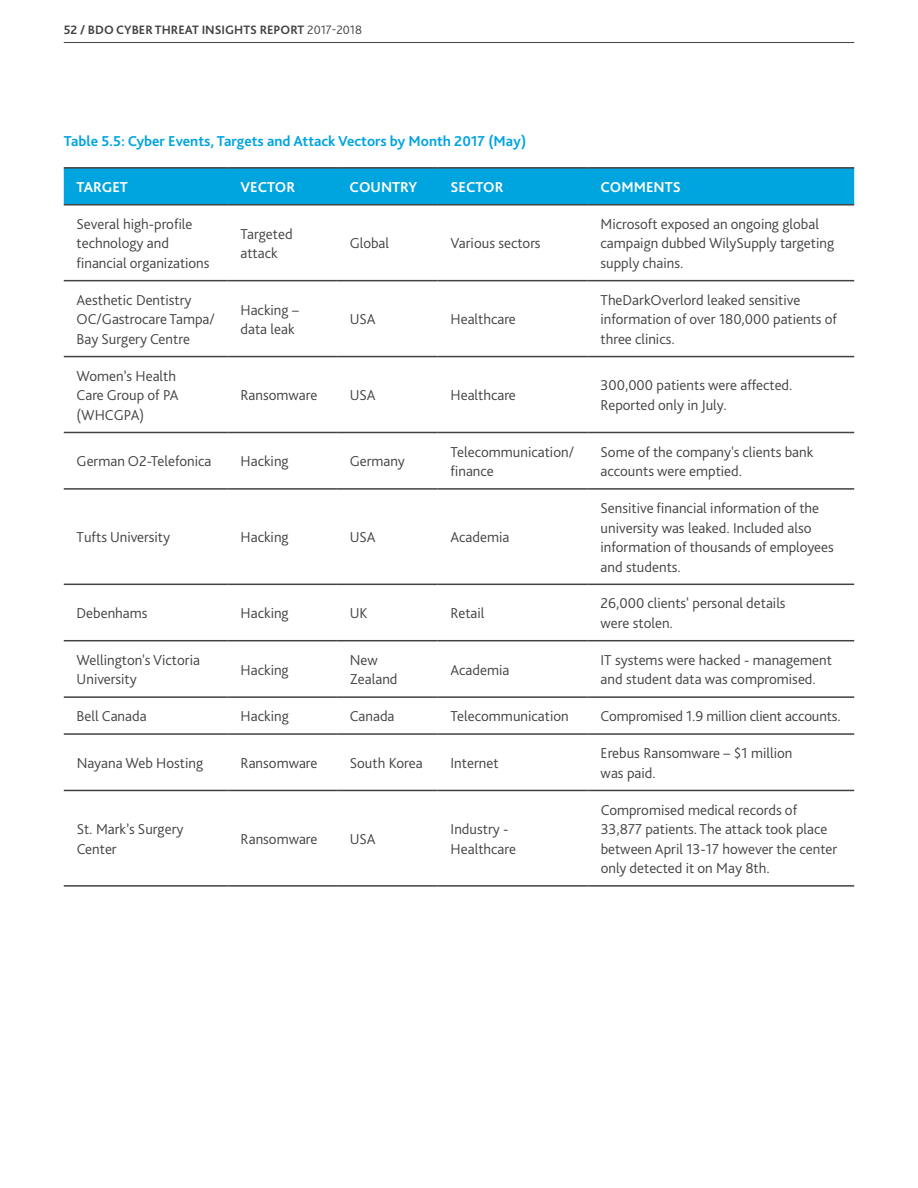
<style>
.page{position:relative;width:918px;height:1188px;background:#fff}
.page>*{position:absolute;margin:0;border:0;box-sizing:border-box;transform-origin:0 0}
.t1{font:300 15px/19.5px "Bliss Pro";color:#424241}
.t2{font:700 15px "Bliss Pro";color:#00a4df}
.t3{font:700 15px "Bliss Pro";color:#fff}
.t4{font:700 12.75px "Bliss Pro";color:#424241}
.s1{font-weight:300}
</style>
<div class="page">
<div style="left:64px;top:169px;width:790px;height:35px;background:#00a4df"></div>
<svg style="left:64px;top:279px;width:790px;height:513px"></svg>
<hr style="left:64px;top:167px;width:164px;height:2px;background:#424241">
<hr style="left:228px;top:167px;width:109px;height:2px;background:#424241">
<hr style="left:337px;top:167px;width:101px;height:2px;background:#424241">
<hr style="left:438px;top:167px;width:150px;height:2px;background:#424241">
<hr style="left:588px;top:167px;width:266px;height:2px;background:#424241">
<hr style="left:64px;top:204px;width:164px;height:2px;background:#424241">
<hr style="left:228px;top:204px;width:109px;height:2px;background:#424241">
<hr style="left:337px;top:204px;width:101px;height:2px;background:#424241">
<hr style="left:438px;top:204px;width:150px;height:2px;background:#424241">
<hr style="left:588px;top:204px;width:266px;height:2px;background:#424241">
<hr style="left:64px;top:280px;width:164px;height:1px;background:#424241">
<hr style="left:228px;top:280px;width:109px;height:1px;background:#424241">
<hr style="left:337px;top:280px;width:101px;height:1px;background:#424241">
<hr style="left:438px;top:280px;width:150px;height:1px;background:#424241">
<hr style="left:588px;top:280px;width:266px;height:1px;background:#424241">
<hr style="left:64px;top:356px;width:164px;height:1px;background:#424241">
<hr style="left:228px;top:356px;width:109px;height:1px;background:#424241">
<hr style="left:337px;top:356px;width:101px;height:1px;background:#424241">
<hr style="left:438px;top:356px;width:150px;height:1px;background:#424241">
<hr style="left:588px;top:356px;width:266px;height:1px;background:#424241">
<hr style="left:64px;top:432px;width:164px;height:1px;background:#424241">
<hr style="left:228px;top:432px;width:109px;height:1px;background:#424241">
<hr style="left:337px;top:432px;width:101px;height:1px;background:#424241">
<hr style="left:438px;top:432px;width:150px;height:1px;background:#424241">
<hr style="left:588px;top:432px;width:266px;height:1px;background:#424241">
<hr style="left:64px;top:488px;width:164px;height:2px;background:#424241">
<hr style="left:228px;top:488px;width:109px;height:2px;background:#424241">
<hr style="left:337px;top:488px;width:101px;height:2px;background:#424241">
<hr style="left:438px;top:488px;width:150px;height:2px;background:#424241">
<hr style="left:588px;top:488px;width:266px;height:2px;background:#424241">
<hr style="left:64px;top:584px;width:164px;height:1px;background:#424241">
<hr style="left:228px;top:584px;width:109px;height:1px;background:#424241">
<hr style="left:337px;top:584px;width:101px;height:1px;background:#424241">
<hr style="left:438px;top:584px;width:150px;height:1px;background:#424241">
<hr style="left:588px;top:584px;width:266px;height:1px;background:#424241">
<hr style="left:64px;top:640px;width:164px;height:1px;background:#424241">
<hr style="left:228px;top:640px;width:109px;height:1px;background:#424241">
<hr style="left:337px;top:640px;width:101px;height:1px;background:#424241">
<hr style="left:438px;top:640px;width:150px;height:1px;background:#424241">
<hr style="left:588px;top:640px;width:266px;height:1px;background:#424241">
<hr style="left:64px;top:696px;width:164px;height:2px;background:#424241">
<hr style="left:228px;top:696px;width:109px;height:2px;background:#424241">
<hr style="left:337px;top:696px;width:101px;height:2px;background:#424241">
<hr style="left:438px;top:696px;width:150px;height:2px;background:#424241">
<hr style="left:588px;top:696px;width:266px;height:2px;background:#424241">
<hr style="left:64px;top:733px;width:164px;height:2px;background:#424241">
<hr style="left:228px;top:733px;width:109px;height:2px;background:#424241">
<hr style="left:337px;top:733px;width:101px;height:2px;background:#424241">
<hr style="left:438px;top:733px;width:150px;height:2px;background:#424241">
<hr style="left:588px;top:733px;width:266px;height:2px;background:#424241">
<hr style="left:64px;top:790px;width:164px;height:1px;background:#424241">
<hr style="left:228px;top:790px;width:109px;height:1px;background:#424241">
<hr style="left:337px;top:790px;width:101px;height:1px;background:#424241">
<hr style="left:438px;top:790px;width:150px;height:1px;background:#424241">
<hr style="left:588px;top:790px;width:266px;height:1px;background:#424241">
<hr style="left:64px;top:885px;width:164px;height:2px;background:#424241">
<hr style="left:228px;top:885px;width:109px;height:2px;background:#424241">
<hr style="left:337px;top:885px;width:101px;height:2px;background:#424241">
<hr style="left:438px;top:885px;width:150px;height:2px;background:#424241">
<hr style="left:588px;top:885px;width:266px;height:2px;background:#424241">
<hr style="left:64px;top:42px;width:790px;height:1px;background:#424241">
<p class="t4" style="left:64px;top:22px;width:300px">52 / BDO CYBER THREAT INSIGHTS REPORT <span class="s1">2017-2018</span></p>
<p class="t2" style="left:64px;top:132px;width:464px">Table 5.5: Cyber Events, Targets and Attack Vectors by Month 2017 (May)</p>
<p class="t3" style="left:77px;top:178px;width:53px">TARGET</p>
<p class="t3" style="left:241px;top:178px;width:56px">VECTOR</p>
<p class="t3" style="left:350px;top:178px;width:69px">COUNTRY</p>
<p class="t3" style="left:451px;top:178px;width:55px">SECTOR</p>
<p class="t3" style="left:601px;top:178px;width:82px">COMMENTS</p>
<p class="t1" style="left:77px;top:214px;width:135px">Several high-profile technology and financial organizations</p>
<p class="t1" style="left:241px;top:224px;width:54px">Targeted attack</p>
<p class="t1" style="left:350px;top:233px;width:41px">Global</p>
<p class="t1" style="left:451px;top:233px;width:92px">Various sectors</p>
<p class="t1" style="left:601px;top:214px;width:235px">Microsoft exposed an ongoing global campaign dubbed WilySupply targeting supply chains.</p>
<p class="t1" style="left:77px;top:290px;width:140px">Aesthetic Dentistry<br>OC/Gastrocare Tampa/<br>Bay Surgery Centre</p>
<p class="t1" style="left:241px;top:299px;width:60px">Hacking – data leak</p>
<p class="t1" style="left:350px;top:309px;width:27px">USA</p>
<p class="t1" style="left:451px;top:309px;width:67px">Healthcare</p>
<p class="t1" style="left:601px;top:290px;width:238px">TheDarkOverlord leaked sensitive information of over 180,000 patients of three clinics.</p>
<p class="t1" style="left:77px;top:366px;width:104px">Women’s Health<br>Care Group of PA (WHCGPA)</p>
<p class="t1" style="left:241px;top:385px;width:78px">Ransomware</p>
<p class="t1" style="left:350px;top:385px;width:27px">USA</p>
<p class="t1" style="left:451px;top:385px;width:67px">Healthcare</p>
<p class="t1" style="left:601px;top:375px;width:194px">300,000 patients were affected.<br>Reported only in July.</p>
<p class="t1" style="left:77px;top:451px;width:136px">German O2-Telefonica</p>
<p class="t1" style="left:241px;top:451px;width:50px">Hacking</p>
<p class="t1" style="left:350px;top:451px;width:57px">Germany</p>
<p class="t1" style="left:451px;top:442px;width:125px">Telecommunication/ finance</p>
<p class="t1" style="left:601px;top:442px;width:214px">Some of the company's clients bank accounts were emptied.</p>
<p class="t1" style="left:77px;top:527px;width:95px">Tufts University</p>
<p class="t1" style="left:241px;top:527px;width:50px">Hacking</p>
<p class="t1" style="left:350px;top:527px;width:27px">USA</p>
<p class="t1" style="left:451px;top:527px;width:60px">Academia</p>
<p class="t1" style="left:601px;top:498px;width:235px">Sensitive financial information of the university was leaked. Included also information of thousands of employees and students.</p>
<p class="t1" style="left:77px;top:603px;width:72px">Debenhams</p>
<p class="t1" style="left:241px;top:603px;width:50px">Hacking</p>
<p class="t1" style="left:350px;top:603px;width:19px">UK</p>
<p class="t1" style="left:451px;top:603px;width:35px">Retail</p>
<p class="t1" style="left:601px;top:593px;width:187px">26,000 clients' personal details were stolen.</p>
<p class="t1" style="left:77px;top:650px;width:125px">Wellington's Victoria<br>University</p>
<p class="t1" style="left:241px;top:660px;width:50px">Hacking</p>
<p class="t1" style="left:350px;top:650px;width:49px">New<br>Zealand</p>
<p class="t1" style="left:451px;top:660px;width:60px">Academia</p>
<p class="t1" style="left:601px;top:650px;width:233px">IT systems were hacked - management and student data was compromised.</p>
<p class="t1" style="left:77px;top:706px;width:71px">Bell Canada</p>
<p class="t1" style="left:241px;top:706px;width:50px">Hacking</p>
<p class="t1" style="left:350px;top:706px;width:46px">Canada</p>
<p class="t1" style="left:451px;top:706px;width:120px">Telecommunication</p>
<p class="t1" style="left:601px;top:706px;width:242px">Compromised 1.9 million client accounts.</p>
<p class="t1" style="left:77px;top:753px;width:128px">Nayana Web Hosting</p>
<p class="t1" style="left:241px;top:753px;width:78px">Ransomware</p>
<p class="t1" style="left:350px;top:753px;width:74px">South Korea</p>
<p class="t1" style="left:451px;top:753px;width:49px">Internet</p>
<p class="t1" style="left:601px;top:743px;width:193px">Erebus Ransomware – $1 million was paid.</p>
<p class="t1" style="left:77px;top:819px;width:108px">St. Mark’s Surgery<br>Center</p>
<p class="t1" style="left:241px;top:829px;width:78px">Ransomware</p>
<p class="t1" style="left:350px;top:829px;width:27px">USA</p>
<p class="t1" style="left:451px;top:819px;width:67px">Industry -<br>Healthcare</p>
<p class="t1" style="left:601px;top:800px;width:238px">Compromised medical records of 33,877 patients. The attack took place between April 13-17 however the center only detected it on May 8th.</p>
</div>
